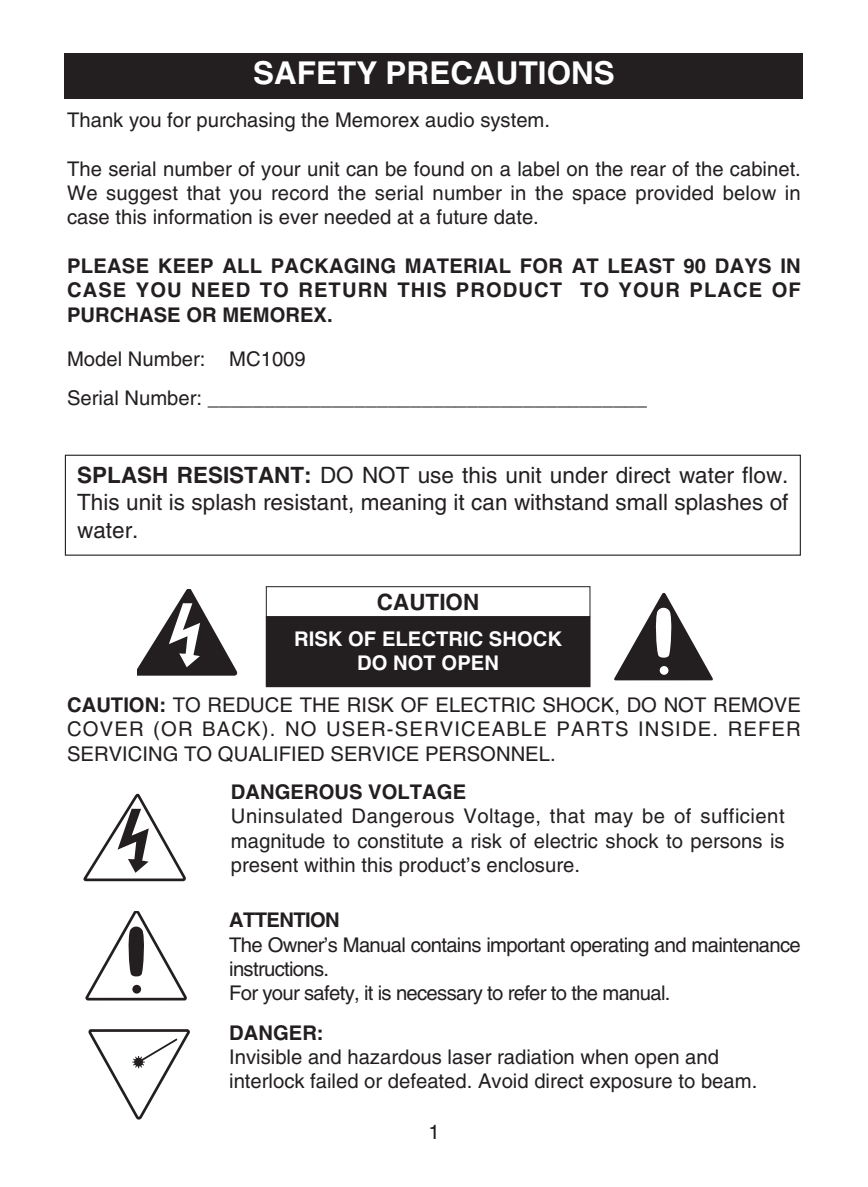
<style>
.page{position:relative;width:868px;height:1187px;background:#fff}
.page>*{position:absolute;margin:0;border:0;box-sizing:border-box;transform-origin:0 0}
.t1{font:700 31.5px "Helvetica";color:#fff}
.t2{font:22.5px/27px "Helvetica";color:#231f20;text-align:justify}
.t3{font:700 22.5px "Helvetica";color:#231f20}
.t4{font:20.25px/24.3px "Helvetica";color:#231f20;text-align:justify}
.t5{font:700 20.25px/24.3px "Helvetica";color:#231f20;text-align:justify}
.t6{font:20.25px/24.3px "Helvetica";letter-spacing:-.035em;color:#231f20}
.t7{font:700 20.25px/24.3px "Helvetica";color:#fff;text-align:center}
.t8{font:700 20.25px "Helvetica";letter-spacing:-.035em;color:#231f20}
.s1{font-weight:700}
</style>
<div class="page">
<div style="left:65px;top:54px;width:738px;height:45px;background:#231f20"></div>
<div style="left:266px;top:586px;width:324px;height:31px;border:1px solid #231f20"></div>
<div style="left:266px;top:617px;width:324px;height:69px;background:#231f20"></div>
<div style="left:266px;top:617px;width:324px;height:70px;border:1px solid #231f20"></div>
<svg style="left:614px;top:592px;width:99px;height:88px"></svg>
<div style="left:659px;top:666px;width:9px;height:8px;background:#fff;border-radius:50%"></div>
<svg style="left:137px;top:589px;width:101px;height:87px"></svg>
<svg style="left:83px;top:794px;width:103px;height:88px"></svg>
<svg style="left:85px;top:911px;width:102px;height:90px"></svg>
<svg style="left:132px;top:984px;width:9px;height:9px"></svg>
<svg style="left:88px;top:1029px;width:102px;height:90px"></svg>
<div style="left:65px;top:454px;width:735px;height:101px;border:1px solid #231f20"></div>
<h1 class="t1" style="left:253px;top:61px;width:363px">SAFETY PRECAUTIONS</h1>
<p class="t4" style="left:67px;top:110px;width:484px">Thank you for purchasing the Memorex audio system.</p>
<p class="t4" style="left:67px;top:158px;width:735px">The serial number of your unit can be found on a label on the rear of the cabinet.<br>We suggest that you record the serial number in the space provided below in case this information is ever needed at a future date.</p>
<p class="t5" style="left:67px;top:255px;width:735px">PLEASE KEEP ALL PACKAGING MATERIAL FOR AT LEAST 90 DAYS IN CASE YOU NEED TO RETURN THIS PRODUCT TO YOUR PLACE OF PURCHASE OR MEMOREX.</p>
<p class="t4" style="left:67px;top:341px;width:581px;line-height:38.5px">Model Number: MC1009<br>Serial Number: _______________________________________</p>
<p class="t2" style="left:77px;top:464px;width:712px"><span class="s1">SPLASH RESISTANT:</span> DO NOT use this unit under direct water flow.<br>This unit is splash resistant, meaning it can withstand small splashes of water.</p>
<p class="t3" style="left:377px;top:593px;width:104px">CAUTION</p>
<p class="t7" style="left:294px;top:628px;width:269px">RISK OF ELECTRIC SHOCK<br>DO NOT OPEN</p>
<p class="t4" style="left:67px;top:694px;width:735px"><span class="s1">CAUTION:</span> TO REDUCE THE RISK OF ELECTRIC SHOCK, DO NOT REMOVE COVER (OR BACK). NO USER-SERVICEABLE PARTS INSIDE. REFER SERVICING TO QUALIFIED SERVICE PERSONNEL.</p>
<p class="t5" style="left:231px;top:781px;width:237px">DANGEROUS VOLTAGE</p>
<p class="t4" style="left:231px;top:806px;width:555px">Uninsulated Dangerous Voltage, that may be of sufficient magnitude to constitute a risk of electric shock to persons is present within this product’s enclosure.</p>
<p class="t8" style="left:229px;top:912px;width:112px">ATTENTION</p>
<p class="t6" style="left:229px;top:934px;width:573px">The Owner’s Manual contains important operating and maintenance instructions.<br>For your safety, it is necessary to refer to the manual.</p>
<p class="t5" style="left:229px;top:1021px;width:96px">DANGER:</p>
<p class="t4" style="left:229px;top:1046px;width:529px">Invisible and hazardous laser radiation when open and interlock failed or defeated. Avoid direct exposure to beam.</p>
<p class="t4" style="left:428px;top:1121px;width:13px">1</p>
</div>
